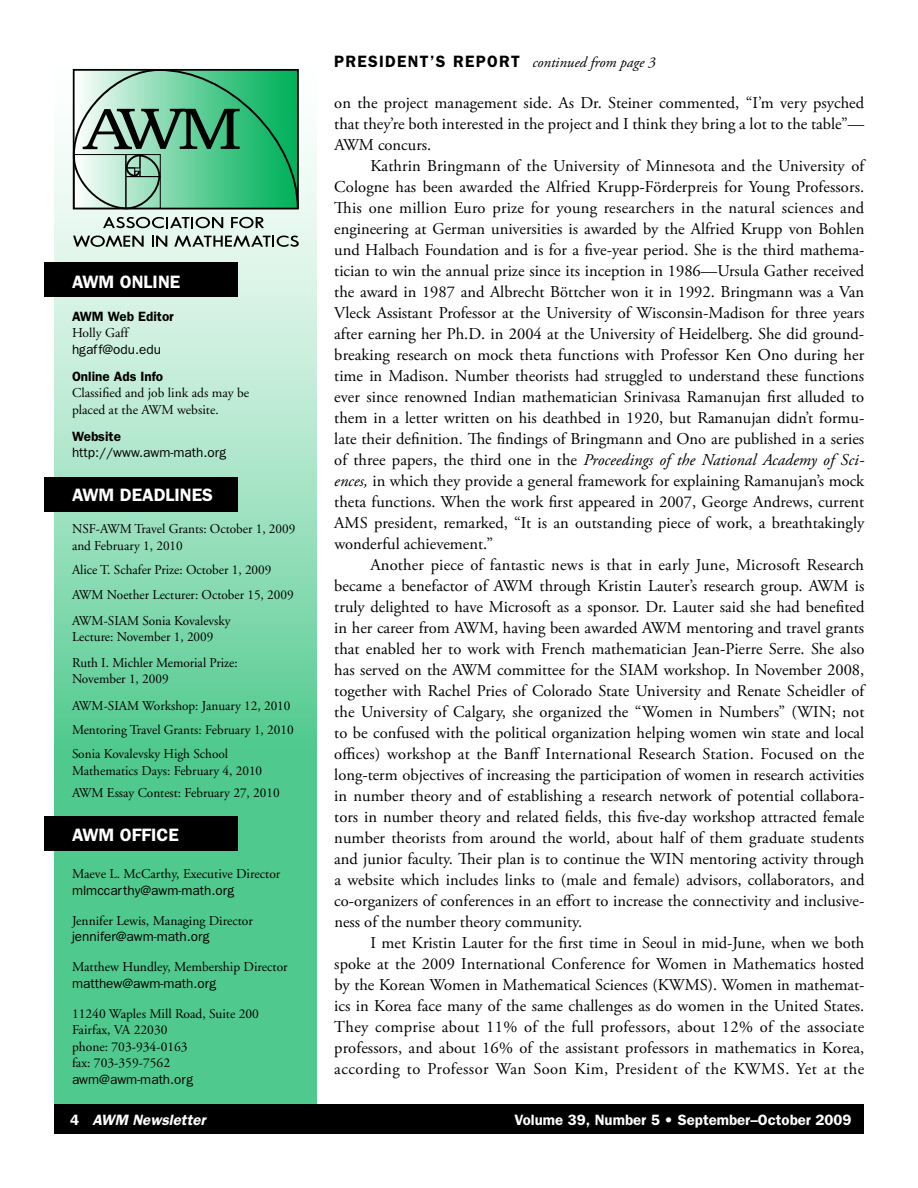
<style>
.page{position:relative;width:918px;height:1188px;background:#fff}
.page>*{position:absolute;margin:0;border:0;box-sizing:border-box;transform-origin:0 0}
.t1{font:600 18px "Franklin Gothic";color:#fff}
.t2{font:16.5px/21px "Adobe Garamond Pro";color:#000;text-align:justify}
.t3{font:600 15px "Franklin Gothic";color:#fff}
.t4{font:italic 15px "Adobe Garamond Pro";color:#000}
.t5{font:italic 600 15px "Franklin Gothic";color:#fff}
.t6{font:13.5px/16.5px "Adobe Garamond";color:#000}
.t7{font:13.5px "Franklin Gothic";color:#000}
.t8{font:600 13.5px "Franklin Gothic";color:#000}
.t9{font:13.5px "Adobe Garamond Pro";color:#000}
.s1{font-family:"Franklin Gothic";font-weight:600;font-style:normal;font-size:16.5px}
.s2{font-style:italic}
</style>
<div class="page">
<svg style="left:54px;top:68px;width:263px;height:1036px;background:#81d8ad"></svg>
<div style="left:44px;top:817px;width:194px;height:34px;background:#000"></div>
<div style="left:44px;top:477px;width:194px;height:35px;background:#000"></div>
<div style="left:54px;top:1104px;width:810px;height:30px;background:#000"></div>
<div style="left:44px;top:262px;width:194px;height:35px;background:#000"></div>
<svg style="left:76px;top:72px;width:220px;height:134px;background:#63ba8f"></svg>
<svg style="left:103px;top:217px;width:120px;height:11px"></svg>
<svg style="left:231px;top:217px;width:33px;height:11px"></svg>
<svg style="left:73px;top:236px;width:71px;height:11px"></svg>
<svg style="left:152px;top:236px;width:15px;height:11px"></svg>
<svg style="left:174px;top:236px;width:125px;height:11px"></svg>
<div style="left:73px;top:69px;width:226px;height:140px;border:2px solid #000"></div>
<p class="t1" style="left:72px;top:271px;width:110px">AWM ONLINE</p>
<p class="t8" style="left:72px;top:308px;width:103px">AWM Web Editor</p>
<p class="t6" style="left:72px;top:325px;width:58px">Holly Gaff</p>
<p class="t7" style="left:72px;top:341px;width:91px">hgaff@odu.edu</p>
<p class="t8" style="left:72px;top:368px;width:93px">Online Ads Info</p>
<p class="t6" style="left:72px;top:385px;width:179px">Classified and job link ads may be placed at the AWM website.</p>
<p class="t8" style="left:72px;top:428px;width:50px">Website</p>
<p class="t7" style="left:72px;top:445px;width:156px">http://www.awm-math.org</p>
<p class="t1" style="left:72px;top:484px;width:143px">AWM DEADLINES</p>
<p class="t6" style="left:72px;top:521px;width:225px">NSF-AWM Travel Grants: October 1, 2009 and February 1, 2010</p>
<p class="t6" style="left:72px;top:557px;width:223px;line-height:25.5px">Alice T. Schafer Prize: October 1, 2009<br>AWM Noether Lecturer: October 15, 2009<br>AWM-SIAM Sonia Kovalevsky</p>
<p class="t6" style="left:72px;top:625px;width:167px;line-height:25.5px">Lecture: November 1, 2009<br>Ruth I. Michler Memorial Prize:</p>
<p class="t6" style="left:72px;top:666px;width:220px;line-height:27px">November 1, 2009<br>AWM-SIAM Workshop: January 12, 2010</p>
<p class="t6" style="left:72px;top:718px;width:223px;line-height:24px">Mentoring Travel Grants: February 1, 2010<br>Sonia Kovalevsky High School</p>
<p class="t6" style="left:72px;top:760px;width:209px;line-height:22.5px">Mathematics Days: February 4, 2010<br>AWM Essay Contest: February 27, 2010</p>
<p class="t1" style="left:72px;top:824px;width:108px">AWM OFFICE</p>
<p class="t6" style="left:72px;top:866px;width:210px">Maeve L. McCarthy, Executive Director</p>
<p class="t7" style="left:72px;top:882px;width:164px">mlmccarthy@awm-math.org</p>
<p class="t9" style="left:72px;top:912px;width:182px">Jennifer Lewis, Managing Director</p>
<p class="t7" style="left:72px;top:929px;width:139px">jennifer@awm-math.org</p>
<p class="t6" style="left:72px;top:959px;width:217px">Matthew Hundley, Membership Director</p>
<p class="t7" style="left:72px;top:975px;width:146px">matthew@awm-math.org</p>
<p class="t6" style="left:72px;top:1005px;width:189px">11240 Waples Mill Road, Suite 200<br>Fairfax, VA 22030<br>phone: 703-934-0163<br>fax: 703-359-7562</p>
<p class="t7" style="left:72px;top:1071px;width:123px">awm@awm-math.org</p>
<p class="t4" style="left:334px;top:54px;width:323px"><span class="s1">PRESIDENT’S REPORT</span> continued from page 3</p>
<p class="t2" style="left:334px;top:93px;width:532px">on the project management side. As Dr. Steiner commented, “I’m very psyched that they’re both interested in the project and I think they bring a lot to the table”— AWM concurs.</p>
<p class="t2" style="left:334px;top:156px;width:532px;text-indent:36px">Kathrin Bringmann of the University of Minnesota and the University of Cologne has been awarded the Alfried Krupp-Förderpreis for Young Professors.<br>This one million Euro prize for young researchers in the natural sciences and engineering at German universities is awarded by the Alfried Krupp von Bohlen und Halbach Foundation and is for a five-year period. She is the third mathema&shy;tician to win the annual prize since its inception in 1986—Ursula Gather received the award in 1987 and Albrecht Böttcher won it in 1992. Bringmann was a Van Vleck Assistant Professor at the University of Wisconsin-Madison for three years after earning her Ph.D. in 2004 at the University of Heidelberg. She did ground&shy;breaking research on mock theta functions with Professor Ken Ono during her time in Madison. Number theorists had struggled to understand these functions ever since renowned Indian mathematician Srinivasa Ramanujan first alluded to them in a letter written on his deathbed in 1920, but Ramanujan didn’t formu&shy;late their definition. The findings of Bringmann and Ono are published in a series of three papers, the third one in the <span class="s2">Proceedings of the National Academy of Sci&shy;ences,</span> in which they provide a general framework for explaining Ramanujan’s mock theta functions. When the work first appeared in 2007, George Andrews, current AMS president, remarked, “It is an outstanding piece of work, a breathtakingly wonderful achievement.”</p>
<p class="t2" style="left:334px;top:555px;width:532px;text-indent:36px">Another piece of fantastic news is that in early June, Microsoft Research became a benefactor of AWM through Kristin Lauter’s research group. AWM is truly delighted to have Microsoft as a sponsor. Dr. Lauter said she had benefited in her career from AWM, having been awarded AWM mentoring and travel grants that enabled her to work with French mathematician Jean-Pierre Serre. She also has served on the AWM committee for the SIAM workshop. In November 2008, together with Rachel Pries of Colorado State University and Renate Scheidler of the University of Calgary, she organized the “Women in Numbers” (WIN; not to be confused with the political organization helping women win state and local offices) workshop at the Banff International Research Station. Focused on the long-term objectives of increasing the participation of women in research activities in number theory and of establishing a research network of potential collabora&shy;tors in number theory and related fields, this five-day workshop attracted female number theorists from around the world, about half of them graduate students and junior faculty. Their plan is to continue the WIN mentoring activity through a website which includes links to (male and female) advisors, collaborators, and co-organizers of conferences in an effort to increase the connectivity and inclusive&shy;ness of the number theory community.</p>
<p class="t2" style="left:334px;top:933px;width:532px;text-indent:36px">I met Kristin Lauter for the first time in Seoul in mid-June, when we both spoke at the 2009 International Conference for Women in Mathematics hosted by the Korean Women in Mathematical Sciences (KWMS). Women in mathemat&shy;ics in Korea face many of the same challenges as do women in the United States.<br>They comprise about 11% of the full professors, about 12% of the associate professors, and about 16% of the assistant professors in mathematics in Korea, according to Professor Wan Soon Kim, President of the KWMS. Yet at the</p>
<p class="t5" style="left:92px;top:1111px;width:115px">AWM Newsletter</p>
<p class="t3" style="left:515px;top:1111px;width:338px">Volume 39, Number 5 • September–October 2009</p>
</div>
